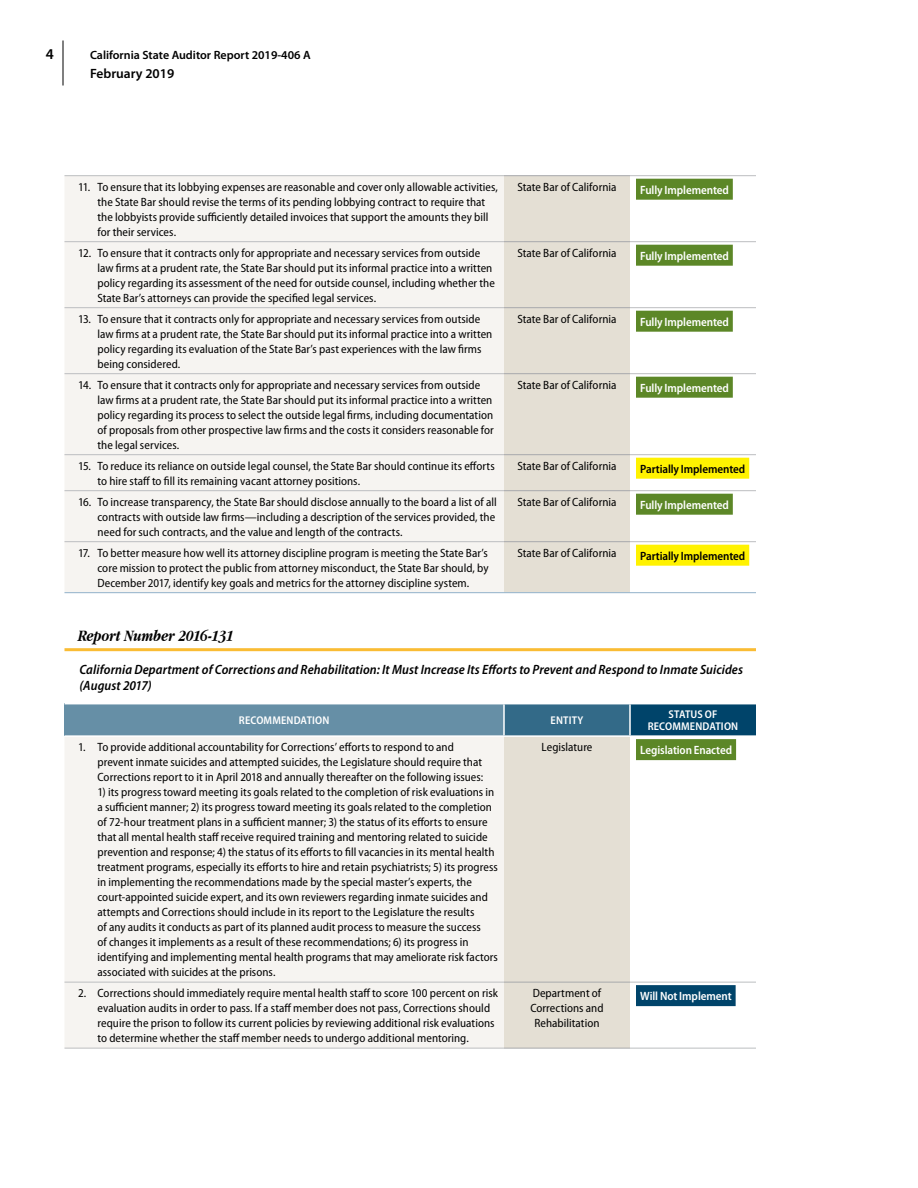
<style>
.page{position:relative;width:918px;height:1188px;background:#fff}
.page>*{position:absolute;margin:0;border:0;box-sizing:border-box;transform-origin:0 0}
.t1{font:italic 700 16.5px "Apple Garamond";letter-spacing:-.01em;color:#000}
.t2{font:600 15px "Myriad Pro";color:#000}
.t3{font:italic 600 semi-condensed 13.5px/16.5px "Myriad Pro";letter-spacing:.01em;color:#000}
.t4{font:600 13.5px "Myriad Pro";color:#000}
.t5{font:semi-condensed 12px/15px "Myriad Pro";letter-spacing:.005em;color:#000}
.t6{font:600 semi-condensed 12px "Myriad Pro";letter-spacing:-.01em;color:#fff}
.t7{font:600 semi-condensed 12px "Myriad Pro";letter-spacing:-.01em;color:#000}
.t8{font:600 12px "Myriad Pro";color:#000}
.t9{font:600 semi-condensed 11.25px/12px "Myriad Pro";letter-spacing:.015em;color:#fff;text-align:center}
</style>
<div class="page">
<hr style="left:63px;top:40px;width:1px;height:46px;background:#000">
<svg style="left:64px;top:176px;width:440px;height:872px;fill:#f6f4f1"></svg>
<svg style="left:504px;top:176px;width:126px;height:872px;background:#e7e2d9"></svg>
<div style="left:64px;top:704px;width:440px;height:32px;background:#668fa6"></div>
<div style="left:504px;top:704px;width:126px;height:32px;background:#336a88"></div>
<div style="left:630px;top:704px;width:126px;height:32px;background:#00446a"></div>
<hr style="left:64px;top:175px;width:440px;height:1px;background:#bcbec0">
<hr style="left:630px;top:175px;width:126px;height:1px;background:#bcbec0">
<hr style="left:64px;top:241px;width:440px;height:1px;background:#bcbec0">
<hr style="left:630px;top:241px;width:126px;height:1px;background:#bcbec0">
<hr style="left:64px;top:307px;width:440px;height:1px;background:#bcbec0">
<hr style="left:630px;top:307px;width:126px;height:1px;background:#bcbec0">
<hr style="left:64px;top:373px;width:440px;height:1px;background:#bcbec0">
<hr style="left:630px;top:373px;width:126px;height:1px;background:#bcbec0">
<hr style="left:64px;top:454px;width:440px;height:1px;background:#bcbec0">
<hr style="left:630px;top:454px;width:126px;height:1px;background:#bcbec0">
<hr style="left:64px;top:490px;width:440px;height:1px;background:#bcbec0">
<hr style="left:630px;top:490px;width:126px;height:1px;background:#bcbec0">
<hr style="left:64px;top:541px;width:440px;height:1px;background:#bcbec0">
<hr style="left:630px;top:541px;width:126px;height:1px;background:#bcbec0">
<hr style="left:64px;top:982px;width:440px;height:1px;background:#bcbec0">
<hr style="left:630px;top:982px;width:126px;height:1px;background:#bcbec0">
<hr style="left:64px;top:1048px;width:440px;height:1px;background:#bcbec0">
<hr style="left:630px;top:1048px;width:126px;height:1px;background:#bcbec0">
<hr style="left:504px;top:175px;width:126px;height:1px;background:#a7a9ac">
<hr style="left:504px;top:241px;width:126px;height:1px;background:#a7a9ac">
<hr style="left:504px;top:307px;width:126px;height:1px;background:#a7a9ac">
<hr style="left:504px;top:373px;width:126px;height:1px;background:#a7a9ac">
<hr style="left:504px;top:454px;width:126px;height:1px;background:#a7a9ac">
<hr style="left:504px;top:490px;width:126px;height:1px;background:#a7a9ac">
<hr style="left:504px;top:541px;width:126px;height:1px;background:#a7a9ac">
<hr style="left:504px;top:982px;width:126px;height:1px;background:#a7a9ac">
<hr style="left:504px;top:1048px;width:126px;height:1px;background:#a7a9ac">
<hr style="left:629px;top:704px;width:2px;height:31px;background:#fff">
<hr style="left:504px;top:703px;width:126px;height:1px;background:#fff">
<hr style="left:64px;top:703px;width:440px;height:1px;background:#fff">
<hr style="left:503px;top:704px;width:2px;height:31px;background:#fff">
<hr style="left:64px;top:735px;width:440px;height:2px;background:#fff">
<hr style="left:504px;top:735px;width:126px;height:2px;background:#fff">
<hr style="left:630px;top:735px;width:126px;height:2px;background:#fff">
<hr style="left:64px;top:592px;width:440px;height:1px;background:#91b1ca">
<hr style="left:504px;top:592px;width:126px;height:1px;background:#91b1ca">
<hr style="left:630px;top:592px;width:126px;height:1px;background:#91b1ca">
<hr style="left:64px;top:648px;width:440px;height:3px;background:#fabc34">
<hr style="left:504px;top:648px;width:126px;height:3px;background:#fabc34">
<hr style="left:630px;top:648px;width:126px;height:3px;background:#fabc34">
<div style="left:636px;top:179px;width:97px;height:21px;background:#5c8727"></div>
<div style="left:636px;top:245px;width:97px;height:21px;background:#5c8727"></div>
<div style="left:636px;top:311px;width:97px;height:21px;background:#5c8727"></div>
<div style="left:636px;top:377px;width:97px;height:21px;background:#5c8727"></div>
<div style="left:636px;top:458px;width:113px;height:21px;background:#fff200"></div>
<div style="left:636px;top:494px;width:97px;height:21px;background:#5c8727"></div>
<div style="left:636px;top:545px;width:113px;height:21px;background:#fff200"></div>
<div style="left:636px;top:739px;width:100px;height:21px;background:#5c8727"></div>
<div style="left:636px;top:985px;width:100px;height:21px;background:#00446a"></div>
<p class="t2" style="left:46px;top:45px;width:10px">4</p>
<p class="t8" style="left:90px;top:48px;width:222px">California State Auditor Report 2019-406 A</p>
<p class="t4" style="left:90px;top:66px;width:86px">February 2019</p>
<p class="t5" style="left:98px;top:179px;width:402px;text-indent:-20px">11. To ensure that its lobbying expenses are reasonable and cover only allowable activities, the State Bar should revise the terms of its pending lobbying contract to require that the lobbyists provide sufficiently detailed invoices that support the amounts they bill for their services.</p>
<p class="t5" style="left:517px;top:179px;width:101px">State Bar of California</p>
<p class="t6" style="left:640px;top:183px;width:90px">Fully Implemented</p>
<p class="t5" style="left:98px;top:245px;width:399px;text-indent:-20px">12. To ensure that it contracts only for appropriate and necessary services from outside law firms at a prudent rate, the State Bar should put its informal practice into a written policy regarding its assessment of the need for outside counsel, including whether the State Bar’s attorneys can provide the specified legal services.</p>
<p class="t5" style="left:517px;top:245px;width:101px">State Bar of California</p>
<p class="t6" style="left:640px;top:249px;width:90px">Fully Implemented</p>
<p class="t5" style="left:98px;top:311px;width:396px;text-indent:-20px">13. To ensure that it contracts only for appropriate and necessary services from outside law firms at a prudent rate, the State Bar should put its informal practice into a written policy regarding its evaluation of the State Bar’s past experiences with the law firms being considered.</p>
<p class="t5" style="left:517px;top:311px;width:101px">State Bar of California</p>
<p class="t6" style="left:640px;top:315px;width:90px">Fully Implemented</p>
<p class="t5" style="left:98px;top:377px;width:398px;text-indent:-20px">14. To ensure that it contracts only for appropriate and necessary services from outside law firms at a prudent rate, the State Bar should put its informal practice into a written policy regarding its process to select the outside legal firms, including documentation of proposals from other prospective law firms and the costs it considers reasonable for the legal services.</p>
<p class="t5" style="left:517px;top:377px;width:101px">State Bar of California</p>
<p class="t6" style="left:640px;top:381px;width:90px">Fully Implemented</p>
<p class="t5" style="left:98px;top:458px;width:399px;text-indent:-20px">15. To reduce its reliance on outside legal counsel, the State Bar should continue its efforts to hire staff to fill its remaining vacant attorney positions.</p>
<p class="t5" style="left:517px;top:458px;width:101px">State Bar of California</p>
<p class="t7" style="left:640px;top:462px;width:107px">Partially Implemented</p>
<p class="t5" style="left:98px;top:494px;width:401px;text-align:justify;text-indent:-20px">16. To increase transparency, the State Bar should disclose annually to the board a list of all contracts with outside law firms—including a description of the services provided, the need for such contracts, and the value and length of the contracts.</p>
<p class="t5" style="left:517px;top:494px;width:101px">State Bar of California</p>
<p class="t6" style="left:640px;top:498px;width:90px">Fully Implemented</p>
<p class="t5" style="left:98px;top:545px;width:393px;text-align:justify;text-indent:-20px">17. To better measure how well its attorney discipline program is meeting the State Bar’s core mission to protect the public from attorney misconduct, the State Bar should, by December 2017, identify key goals and metrics for the attorney discipline system.</p>
<p class="t5" style="left:517px;top:545px;width:101px">State Bar of California</p>
<p class="t7" style="left:640px;top:549px;width:107px">Partially Implemented</p>
<h1 class="t1" style="left:78px;top:625px;width:157px">Report Number 2016-131</h1>
<p class="t3" style="left:80px;top:661px;width:665px">California Department of Corrections and Rehabilitation: It Must Increase Its Efforts to Prevent and Respond to Inmate Suicides (August 2017)</p>
<p class="t9" style="left:239px;top:715px;width:92px">RECOMMENDATION</p>
<p class="t9" style="left:551px;top:715px;width:34px">ENTITY</p>
<p class="t9" style="left:648px;top:709px;width:92px">STATUS OF<br>RECOMMENDATION</p>
<p class="t5" style="left:98px;top:740px;width:387px;text-indent:-20px">1. To provide additional accountability for Corrections’ efforts to respond to and prevent inmate suicides and attempted suicides, the Legislature should require that<br>Corrections report to it in April 2018 and annually thereafter on the following issues:</p>
<p class="t5" style="left:98px;top:785px;width:402px">1) its progress toward meeting its goals related to the completion of risk evaluations in a sufficient manner; 2) its progress toward meeting its goals related to the completion of 72-hour treatment plans in a sufficient manner; 3) the status of its efforts to ensure that all mental health staff receive required training and mentoring related to suicide prevention and response; 4) the status of its efforts to fill vacancies in its mental health treatment programs, especially its efforts to hire and retain psychiatrists; 5) its progress in implementing the recommendations made by the special master’s experts, the court-appointed suicide expert, and its own reviewers regarding inmate suicides and attempts and Corrections should include in its report to the Legislature the results<br>of any audits it conducts as part of its planned audit process to measure the success<br>of changes it implements as a result of these recommendations; 6) its progress in identifying and implementing mental health programs that may ameliorate risk factors associated with suicides at the prisons.</p>
<p class="t5" style="left:542px;top:740px;width:53px">Legislature</p>
<p class="t6" style="left:640px;top:743px;width:94px">Legislation Enacted</p>
<p class="t5" style="left:98px;top:986px;width:402px;text-indent:-20px">2. Corrections should immediately require mental health staff to score 100 percent on risk evaluation audits in order to pass. If a staff member does not pass, Corrections should require the prison to follow its current policies by reviewing additional risk evaluations to determine whether the staff member needs to undergo additional mentoring.</p>
<p class="t5" style="left:530px;top:986px;width:75px;text-align:center">Department of<br>Corrections and<br>Rehabilitation</p>
<p class="t6" style="left:640px;top:989px;width:93px">Will Not Implement</p>
</div>
